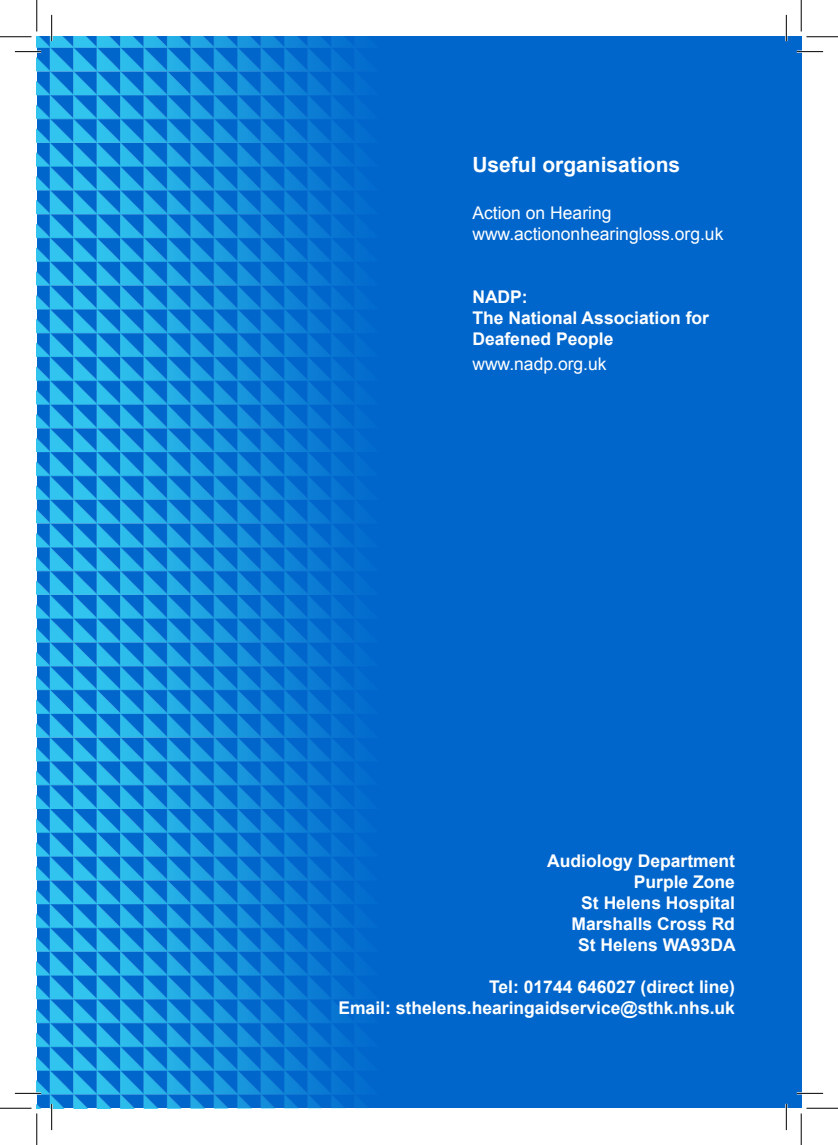
<style>
.page{position:relative;width:838px;height:1145px;background:#fff}
.page>*{position:absolute;margin:0;border:0;box-sizing:border-box;transform-origin:0 0}
.t1{font:700 21px "Arial";color:#fff}
.t2{font:700 17.5px/21px "Arial";color:#fff}
.t3{font:17.5px "Arial";color:#fff}
</style>
<div class="page">
<div style="left:37px;top:37px;width:764px;height:1071px;background:#06c"></div>
<img style="left:37px;top:37px;width:316px;height:1071px">
<hr style="left:15px;top:51px;width:26px;height:2px;background:#fff">
<hr style="left:796px;top:51px;width:27px;height:2px;background:#fff">
<hr style="left:15px;top:1092px;width:26px;height:2px;background:#fff">
<hr style="left:796px;top:1092px;width:27px;height:2px;background:#fff">
<hr style="left:51px;top:15px;width:2px;height:26px;background:#fff">
<hr style="left:51px;top:1104px;width:2px;height:26px;background:#fff">
<hr style="left:785px;top:15px;width:2px;height:26px;background:#fff">
<hr style="left:785px;top:1104px;width:2px;height:26px;background:#fff">
<svg style="left:15px;top:51px;width:26px;height:1px"></svg>
<svg style="left:796px;top:51px;width:27px;height:1px"></svg>
<svg style="left:15px;top:1093px;width:26px;height:1px"></svg>
<svg style="left:796px;top:1093px;width:27px;height:1px"></svg>
<svg style="left:51px;top:15px;width:1px;height:26px"></svg>
<svg style="left:51px;top:1104px;width:1px;height:26px"></svg>
<svg style="left:786px;top:15px;width:1px;height:26px"></svg>
<svg style="left:786px;top:1104px;width:1px;height:26px"></svg>
<hr style="left:0;top:36px;width:32px;height:1px;background:#000">
<hr style="left:806px;top:36px;width:31px;height:1px;background:#000">
<hr style="left:0;top:1108px;width:32px;height:1px;background:#000">
<hr style="left:806px;top:1108px;width:31px;height:1px;background:#000">
<hr style="left:36px;top:0;width:1px;height:31px;background:#000">
<hr style="left:36px;top:1113px;width:1px;height:32px;background:#000">
<hr style="left:800px;top:0;width:1px;height:31px;background:#000">
<hr style="left:800px;top:1113px;width:1px;height:32px;background:#000">
<p class="t1" style="left:472px;top:151px;width:209px">Useful organisations</p>
<p class="t3" style="left:472px;top:201px;width:141px">Action on Hearing</p>
<p class="t3" style="left:472px;top:222px;width:252px">www.actiononhearingloss.org.uk</p>
<p class="t2" style="left:472px;top:286px;width:57px">NADP:</p>
<p class="t2" style="left:472px;top:307px;width:238px">The National Association for<br>Deafened People</p>
<p class="t3" style="left:472px;top:352px;width:136px">www.nadp.org.uk</p>
<p class="t2" style="left:547px;top:850px;width:189px">Audiology Department</p>
<p class="t2" style="left:633px;top:871px;width:103px">Purple Zone</p>
<p class="t2" style="left:581px;top:892px;width:155px">St Helens Hospital</p>
<p class="t2" style="left:571px;top:913px;width:165px">Marshalls Cross Rd</p>
<p class="t2" style="left:578px;top:934px;width:159px">St Helens WA93DA</p>
<p class="t2" style="left:489px;top:976px;width:247px">Tel: 01744 646027 (direct line)</p>
<p class="t2" style="left:338px;top:997px;width:398px">Email: sthelens.hearingaidservice@sthk.nhs.uk</p>
</div>
